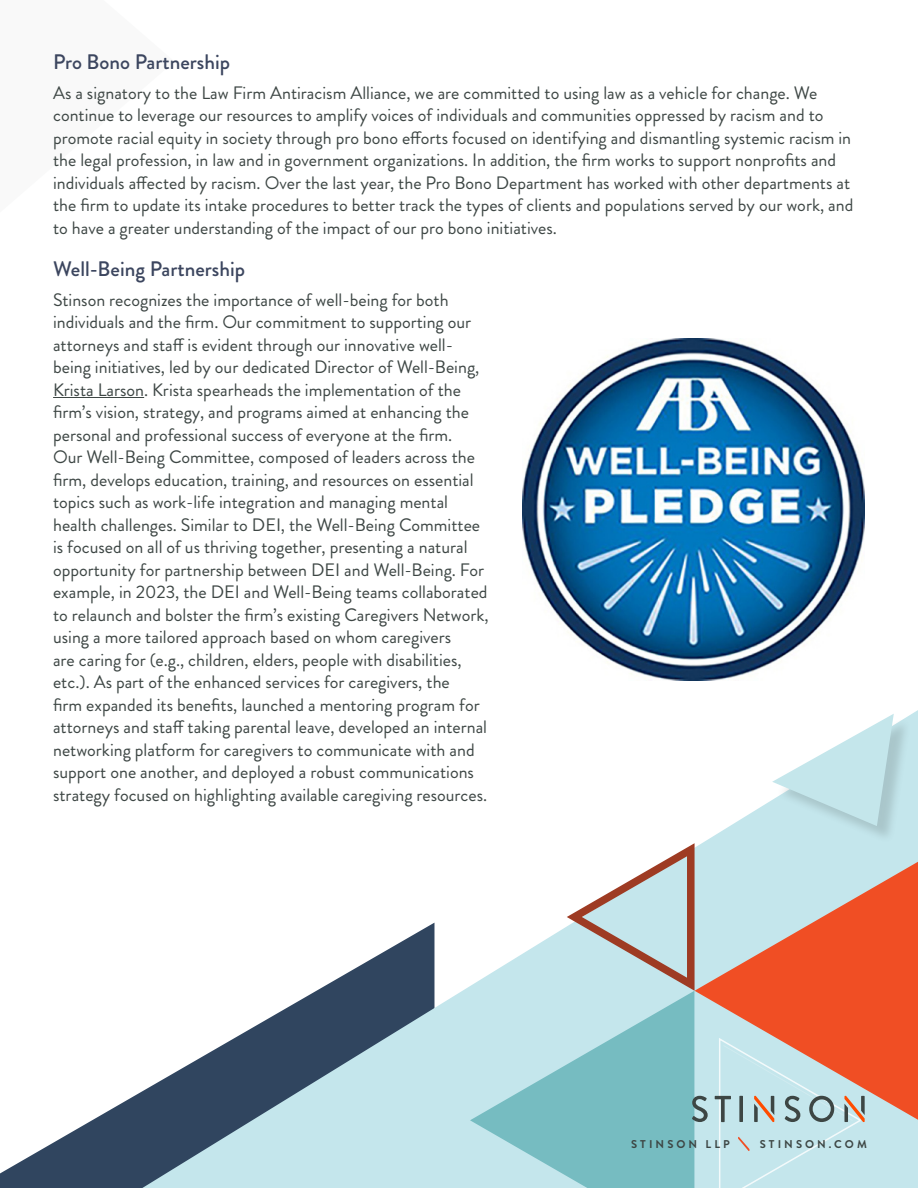
<style>
.page{position:relative;width:918px;height:1188px;background:#fff}
.page>*{position:absolute;margin:0;border:0;box-sizing:border-box;transform-origin:0 0}
.t1{font:500 21px "Brandon Grotesque";color:#3c465f}
.t2{font:18px/22.5px "Brandon Grotesque";color:#3d4644}
.t3{font:700 11.25px "Brandon Grotesque";letter-spacing:.27em;color:#3d4644}
</style>
<div class="page">
<svg style="left:0;top:1150px;width:41px;height:38px;fill:#30455f"></svg>
<svg style="left:41px;top:710px;width:877px;height:478px"></svg>
<svg style="left:490px;top:843px;width:205px;height:229px"></svg>
<svg style="left:470px;top:991px;width:224px;height:197px;fill:#76bcc1"></svg>
<svg style="left:695px;top:862px;width:223px;height:258px;fill:#f04e24"></svg>
<svg style="left:692px;top:1096px;width:16px;height:26px"></svg>
<svg style="left:715px;top:1038px;width:150px;height:150px"></svg>
<hr style="left:53px;top:397px;width:91px;height:1px;background:#3d4644">
<img style="left:522px;top:338px;width:342px;height:342px">
<div style="left:776px;top:717px;width:136px;height:127px;background:#3d4644;opacity:.2"></div>
<svg style="left:772px;top:714px;width:122px;height:112px"></svg>
<p class="t1" style="left:53px;top:47px;width:179px">Pro Bono Partnership</p>
<p class="t2" style="left:53px;top:82px;width:802px">As a signatory to the Law Firm Antiracism Alliance, we are committed to using law as a vehicle for change. We continue to leverage our resources to amplify voices of individuals and communities oppressed by racism and to promote racial equity in society through pro bono efforts focused on identifying and dismantling systemic racism in the legal profession, in law and in government organizations. In addition, the firm works to support nonprofits and individuals affected by racism. Over the last year, the Pro Bono Department has worked with other departments at the firm to update its intake procedures to better track the types of clients and populations served by our work, and to have a greater understanding of the impact of our pro bono initiatives.</p>
<p class="t1" style="left:53px;top:254px;width:194px">Well-Being Partnership</p>
<p class="t2" style="left:53px;top:289px;width:437px">Stinson recognizes the importance of well-being for both individuals and the firm. Our commitment to supporting our attorneys and staff is evident through our innovative well&shy;being initiatives, led by our dedicated Director of Well-Being, Krista Larson. Krista spearheads the implementation of the firm’s vision, strategy, and programs aimed at enhancing the personal and professional success of everyone at the firm.<br>Our Well-Being Committee, composed of leaders across the firm, develops education, training, and resources on essential topics such as work-life integration and managing mental health challenges. Similar to DEI, the Well-Being Committee is focused on all of us thriving together, presenting a natural opportunity for partnership between DEI and Well-Being. For example, in 2023, the DEI and Well-Being teams collaborated to relaunch and bolster the firm’s existing Caregivers Network, using a more tailored approach based on whom caregivers<br>are caring for (e.g., children, elders, people with disabilities, etc.). As part of the enhanced services for caregivers, the<br>firm expanded its benefits, launched a mentoring program for attorneys and staff taking parental leave, developed an internal networking platform for caregivers to communicate with and support one another, and deployed a robust communications strategy focused on highlighting available caregiving resources.</p>
<p class="t3" style="left:631px;top:1136px;width:100px">STINSON LLP</p>
<p class="t3" style="left:760px;top:1136px;width:109px">STINSON.COM</p>
</div>
